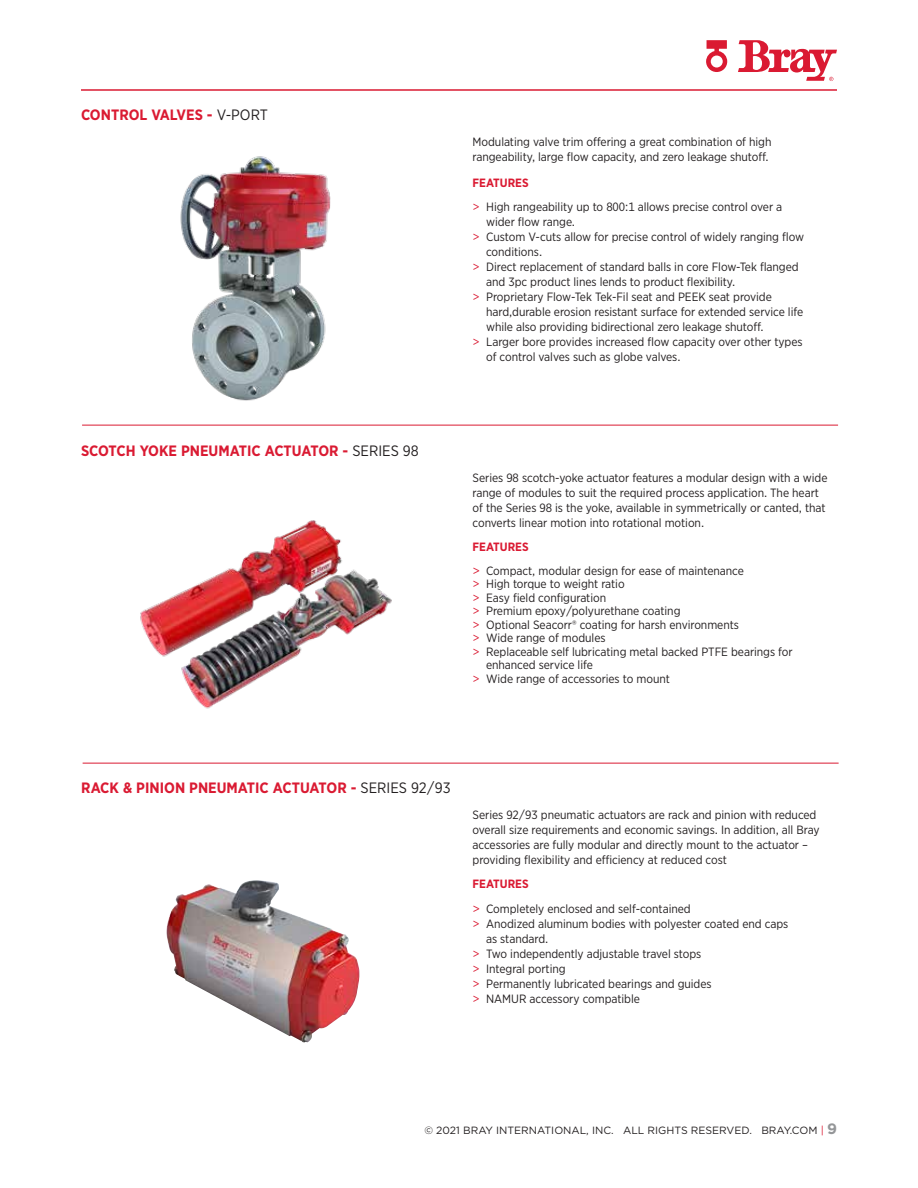
<style>
.page{position:relative;width:918px;height:1188px;background:#fff}
.page>*{position:absolute;margin:0;border:0;box-sizing:border-box;transform-origin:0 0}
.t1{font:700 15px "Gotham Narrow";color:#da1a32}
.t2{font:12px/15px "Gotham Narrow";letter-spacing:-.005em;color:#231f20}
.t3{font:10.5px "Gotham";color:#231f20}
.s1{font-weight:400;color:#231f20}
.s2{font-weight:700;color:#da1a32}
.s3{font-family:"Gotham";color:#da1a32}
.s4{color:#da1a32}
.s5{font-weight:700;font-size:15px;color:#949698}
</style>
<div class="page">
<hr style="left:81px;top:89px;width:756px;height:2px;background:#da1a32">
<svg style="left:738px;top:40px;width:99px;height:41px"></svg>
<svg style="left:706px;top:40px;width:21px;height:32px"></svg>
<img style="left:180px;top:156px;width:151px;height:245px">
<hr style="left:82px;top:425px;width:756px;height:1px;background:#da1a32">
<hr style="left:83px;top:763px;width:756px;height:1px;background:#da1a32">
<img style="left:140px;top:520px;width:252px;height:189px">
<img style="left:166px;top:880px;width:194px;height:163px">
<p class="t1" style="left:81px;top:106px;width:189px">CONTROL VALVES - <span class="s1">V-PORT</span></p>
<p class="t1" style="left:81px;top:441px;width:339px">SCOTCH YOKE PNEUMATIC ACTUATOR - <span class="s1">SERIES 98</span></p>
<p class="t2" style="left:473px;top:134px;width:300px">Modulating valve trim offering a great combination of high rangeability, large flow capacity, and zero leakage shutoff.</p>
<p class="t2" style="left:473px;top:170px;width:311px;line-height:24px"><span class="s2">FEATURES<br></span><span class="s3">&gt;</span> High rangeability up to 800:1 allows precise control over a</p>
<p class="t2" style="left:486px;top:214px;width:91px">wider flow range.</p>
<p class="t2" style="left:473px;top:229px;width:333px"><span class="s3">&gt;</span> Custom V-cuts allow for precise control of widely ranging flow</p>
<p class="t2" style="left:486px;top:244px;width:58px">conditions.</p>
<p class="t2" style="left:473px;top:259px;width:328px"><span class="s3">&gt;</span> Direct replacement of standard balls in core Flow-Tek flanged</p>
<p class="t2" style="left:486px;top:274px;width:251px">and 3pc product lines lends to product flexibility.</p>
<p class="t2" style="left:473px;top:289px;width:301px"><span class="s3">&gt;</span> Proprietary Flow-Tek Tek-Fil seat and PEEK seat provide</p>
<p class="t2" style="left:486px;top:304px;width:319px">hard,durable erosion resistant surface for extended service life</p>
<p class="t2" style="left:486px;top:319px;width:279px">while also providing bidirectional zero leakage shutoff.</p>
<p class="t2" style="left:473px;top:334px;width:331px"><span class="s3">&gt;</span> Larger bore provides increased flow capacity over other types</p>
<p class="t2" style="left:486px;top:349px;width:196px">of control valves such as globe valves.</p>
<p class="t2" style="left:473px;top:470px;width:356px">Series 98 scotch-yoke actuator features a modular design with a wide range of modules to suit the required process application. The heart of the Series 98 is the yoke, available in symmetrically or canted, that converts linear motion into rotational motion.</p>
<p class="t2" style="left:473px;top:534px;width:273px;line-height:24px"><span class="s2">FEATURES<br></span><span class="s3">&gt;</span> Compact, modular design for ease of maintenance</p>
<p class="t2" style="left:473px;top:576px;width:154px"><span class="s3">&gt;</span> High torque to weight ratio</p>
<p class="t2" style="left:473px;top:590px;width:135px"><span class="s3">&gt;</span> Easy field configuration</p>
<p class="t2" style="left:473px;top:603px;width:209px"><span class="s3">&gt;</span> Premium epoxy/polyurethane coating</p>
<p class="t2" style="left:473px;top:617px;width:268px"><span class="s3">&gt;</span> Optional Seacorr® coating for harsh environments</p>
<p class="t2" style="left:473px;top:630px;width:134px"><span class="s3">&gt;</span> Wide range of modules</p>
<p class="t2" style="left:473px;top:644px;width:322px"><span class="s3">&gt;</span> Replaceable self lubricating metal backed PTFE bearings for</p>
<p class="t2" style="left:486px;top:657px;width:108px">enhanced service life</p>
<p class="t2" style="left:473px;top:671px;width:199px"><span class="s3">&gt;</span> Wide range of accessories to mount</p>
<p class="t1" style="left:81px;top:778px;width:371px">RACK &amp; PINION PNEUMATIC ACTUATOR - <span class="s1">SERIES 92/93</span></p>
<p class="t2" style="left:473px;top:807px;width:349px">Series 92/93 pneumatic actuators are rack and pinion with reduced overall size requirements and economic savings. In addition, all Bray accessories are fully modular and directly mount to the actuator – providing flexibility and efficiency at reduced cost</p>
<p class="t2" style="left:473px;top:870px;width:220px;line-height:25.5px"><span class="s2">FEATURES<br></span><span class="s3">&gt;</span> Completely enclosed and self-contained</p>
<p class="t2" style="left:473px;top:916px;width:317px"><span class="s3">&gt;</span> Anodized aluminum bodies with polyester coated end caps</p>
<p class="t2" style="left:486px;top:931px;width:64px">as standard.</p>
<p class="t2" style="left:473px;top:946px;width:230px"><span class="s3">&gt;</span> Two independently adjustable travel stops</p>
<p class="t2" style="left:473px;top:961px;width:95px"><span class="s3">&gt;</span> Integral porting</p>
<p class="t2" style="left:473px;top:976px;width:240px"><span class="s3">&gt;</span> Permanently lubricated bearings and guides</p>
<p class="t2" style="left:473px;top:991px;width:169px"><span class="s3">&gt;</span> NAMUR accessory compatible</p>
<p class="t3" style="left:424px;top:1124px;width:414px">© 2021 BRAY INTERNATIONAL, INC. ALL RIGHTS RESERVED. BRAY.COM <span class="s4">|</span> <span class="s5">9</span></p>
</div>
